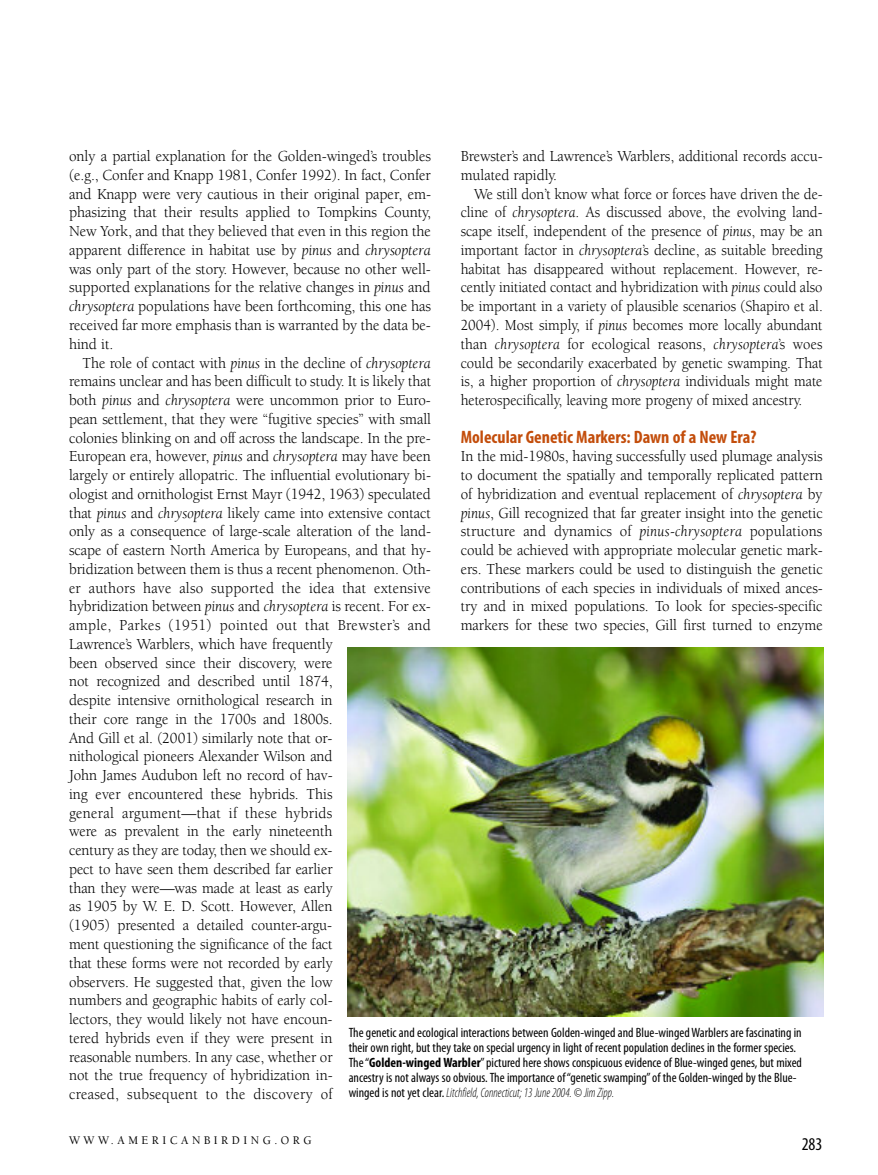
<style>
.page{position:relative;width:878px;height:1175px;background:#fff}
.page>*{position:absolute;margin:0;border:0;box-sizing:border-box;transform-origin:0 0}
.t1{font:700 condensed 18px "Myriad Pro";color:#c34d0b}
.t2{font:condensed 18px "Myriad Pro";color:#000}
.t3{font:15.75px/18.8px "Berkeley Std";letter-spacing:-.005em;color:#000;scale:.95 1}
.t4{font:15.75px/18.8px "Berkeley Std";letter-spacing:-.005em;color:#000;text-align:justify;scale:.93 1}
.t5{font:15.75px/18.8px "Berkeley Std";letter-spacing:-.005em;color:#000;text-align:justify;scale:.96 1}
.t6{font:condensed 13.5px/15px "Myriad Pro";color:#000}
.t7{font:500 12px "Berkeley Std";letter-spacing:.31em;color:#000;scale:.95 1}
.s1{font-style:italic}
.s2{font-weight:700}
.s3{font-weight:300;font-style:italic}
</style>
<div class="page">
<img style="left:347px;top:648px;width:477px;height:368px">
<p class="t5" style="left:69px;top:148px;width:378px">only a partial explanation for the Golden-winged’s troubles (e.g., Confer and Knapp 1981, Confer 1992). In fact, Confer and Knapp were very cautious in their original paper, em&shy;phasizing that their results applied to Tompkins County, New York, and that they believed that even in this region the apparent difference in habitat use by <span class="s1">pinus</span> and <span class="s1">chrysoptera </span>was only part of the story. However, because no other well&shy;supported explanations for the relative changes in <span class="s1">pinus</span> and <span class="s1">chrysoptera</span> populations have been forthcoming, this one has received far more emphasis than is warranted by the data be&shy;hind it.</p>
<p class="t3" style="left:69px;top:354px;width:382px;text-indent:14px">The role of contact with <span class="s1">pinus</span> in the decline of <span class="s1">chrysoptera </span>remains unclear and has been difficult to study. It is likely that both <span class="s1">pinus</span> and <span class="s1">chrysoptera</span> were uncommon prior to Euro&shy;pean settlement, that they were “fugitive species” with small colonies blinking on and off across the landscape. In the pre-European era, however, <span class="s1">pinus</span> and <span class="s1">chrysoptera</span> may have been largely or entirely allopatric. The influential evolutionary bi&shy;ologist and ornithologist Ernst Mayr (1942, 1963) speculated that <span class="s1">pinus</span> and <span class="s1">chrysoptera</span> likely came into extensive contact only as a consequence of large-scale alteration of the land&shy;scape of eastern North America by Europeans, and that hy&shy;bridization between them is thus a recent phenomenon. Oth&shy;er authors have also supported the idea that extensive hybridization between <span class="s1">pinus</span> and <span class="s1">chrysoptera</span> is recent. For ex&shy;ample, Parkes (1951) pointed out that Brewster’s and Lawrence’s Warblers, which have frequently<br>been observed since their discovery, were<br>not recognized and described until 1874,<br>despite intensive ornithological research in<br>their core range in the 1700s and 1800s.<br>And Gill et al. (2001) similarly note that or-<br>nithological pioneers Alexander Wilson and<br>John James Audubon left no record of hav-<br>ing ever encountered these hybrids. This<br>general argument—that if these hybrids<br>were as prevalent in the early nineteenth<br>century as they are today, then we should ex-<br>pect to have seen them described far earlier<br>than they were—was made at least as early<br>as 1905 by W. E. D. Scott. However, Allen<br>(1905) presented a detailed counter-argu-<br>ment questioning the significance of the fact<br>that these forms were not recorded by early<br>observers. He suggested that, given the low<br>numbers and geographic habits of early col-<br>lectors, they would likely not have encoun-<br>tered hybrids even if they were present in<br>reasonable numbers. In any case, whether or<br>not the true frequency of hybridization in-<br>creased, subsequent to the discovery of</p>
<p class="t3" style="left:460px;top:148px;width:382px">Brewster’s and Lawrence’s Warblers, additional records accu&shy;mulated rapidly.</p>
<p class="t4" style="left:460px;top:186px;width:391px;text-indent:14px">We still don’t know what force or forces have driven the de&shy;cline of <span class="s1">chrysoptera</span>. As discussed above, the evolving land&shy;scape itself, independent of the presence of <span class="s1">pinus</span>, may be an important factor in <span class="s1">chrysoptera</span>’s decline, as suitable breeding habitat has disappeared without replacement. However, re&shy;cently initiated contact and hybridization with <span class="s1">pinus</span> could also be important in a variety of plausible scenarios (Shapiro et al.<br>2004). Most simply, if <span class="s1">pinus</span> becomes more locally abundant than <span class="s1">chrysoptera</span> for ecological reasons, <span class="s1">chrysoptera</span>’s woes could be secondarily exacerbated by genetic swamping. That is, a higher proportion of <span class="s1">chrysoptera</span> individuals might mate heterospecifically, leaving more progeny of mixed ancestry.</p>
<p class="t1" style="left:460px;top:430px;width:297px">Molecular Genetic Markers: Dawn of a New Era?</p>
<p class="t3" style="left:460px;top:448px;width:382px;text-align:justify">In the mid-1980s, having successfully used plumage analysis to document the spatially and temporally replicated pattern of hybridization and eventual replacement of <span class="s1">chrysoptera</span> by <span class="s1">pinus</span>, Gill recognized that far greater insight into the genetic structure and dynamics of <span class="s1">pinus-chrysoptera</span> populations could be achieved with appropriate molecular genetic mark&shy;ers. These markers could be used to distinguish the genetic contributions of each species in individuals of mixed ances&shy;try and in mixed populations. To look for species-specific markers for these two species, Gill first turned to enzyme</p>
<p class="t6" style="left:348px;top:1026px;width:455px">The genetic and ecological interactions between Golden-winged and Blue-winged Warblers are fascinating in their own right, but they take on special urgency in light of recent population declines in the former species.<br>The “<span class="s2">Golden-winged Warbler</span>”pictured here shows conspicuous evidence of Blue-winged genes, but mixed ancestry is not always so obvious. The importance of “genetic swamping”of the Golden-winged by the Blue&shy;winged is not yet clear. <span class="s3">Litchfield, Connecticut; 13 June 2004. © Jim Zipp.</span></p>
<p class="t7" style="left:69px;top:1135px;width:257px">WWW.AMERICANBIRDING.ORG</p>
<p class="t2" style="left:801px;top:1137px;width:22px">283</p>
</div>
